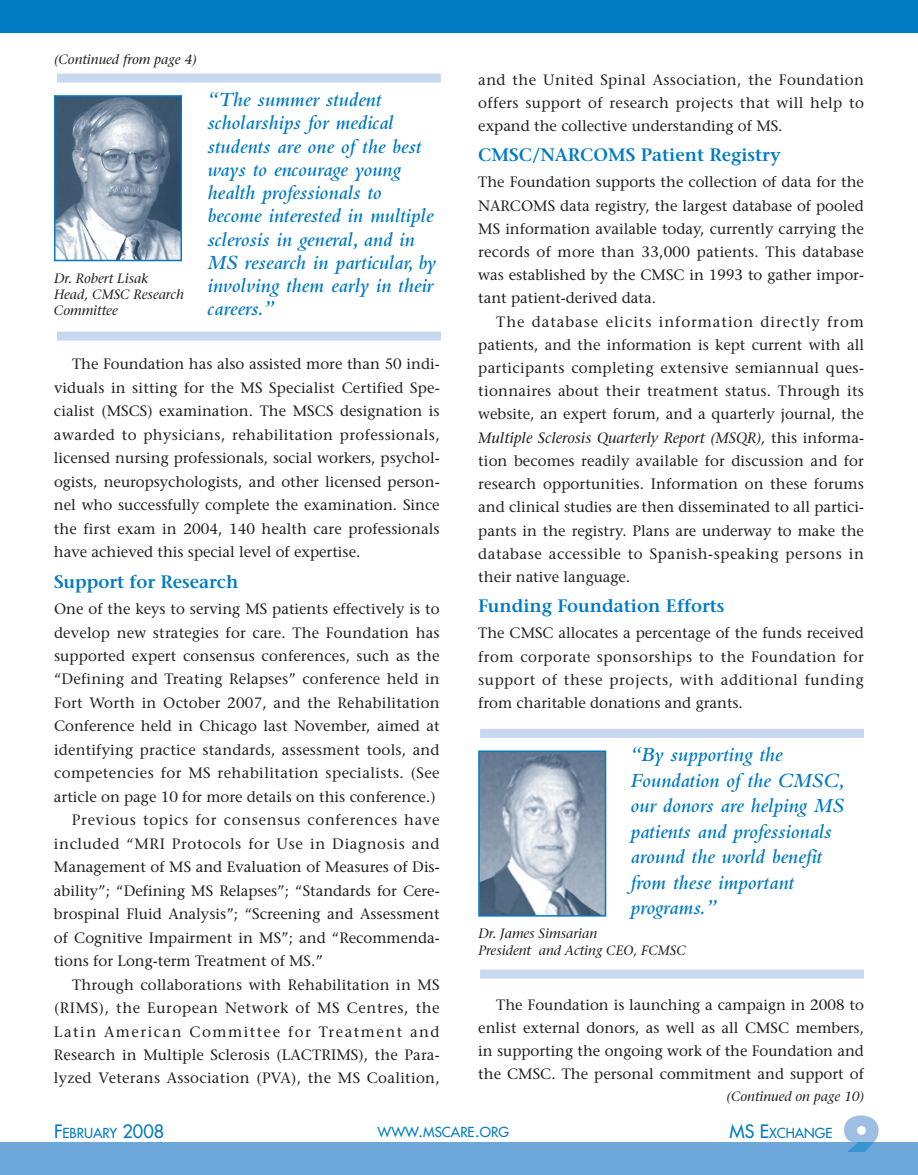
<style>
.page{position:relative;width:918px;height:1175px;background:#fff}
.page>*{position:absolute;margin:0;border:0;box-sizing:border-box;transform-origin:0 0}
.t1{font:italic 600 21px/23.2px "Bembo";color:#007bc3}
.t2{font:600 18px "Stone Serif";color:#007bc3}
.t3{font:15px/23.2px "Stone Serif";letter-spacing:.01em;color:#231f20;text-align:justify}
.t4{font:15px "Stone Serif";letter-spacing:.04em;color:#231f20}
.t5{font:15px "Stone Serif";letter-spacing:.03em;color:#231f20}
.t6{font:15px "Stone Serif";letter-spacing:.045em;color:#231f20}
.t7{font:15px "Stone Serif";letter-spacing:.1em;color:#231f20}
.t8{font:italic 13.5px/16.2px "Stone Serif";color:#231f20}
.t9{font:13.5px "Futura";color:#007bc3}
.s1{font-style:italic}
.s2{font-size:18px}
</style>
<div class="page">
<div style="left:0;top:1142px;width:918px;height:32px;background:#6ea7d9"></div>
<svg style="left:844px;top:1115px;width:35px;height:27px"></svg>
<svg style="left:847px;top:1142px;width:27px;height:10px"></svg>
<div style="left:0;top:0;width:918px;height:33px;background:#007bc3"></div>
<img style="left:57px;top:98px;width:122px;height:160px">
<div style="left:54px;top:95px;width:128px;height:166px;border:2px solid #007bc3"></div>
<div style="left:57px;top:73px;width:384px;height:9px;background:#c6d9f0"></div>
<div style="left:57px;top:331px;width:384px;height:9px;background:#c6d9f0"></div>
<img style="left:481px;top:753px;width:122px;height:160px">
<div style="left:478px;top:750px;width:128px;height:166px;border:2px solid #007bc3"></div>
<div style="left:480px;top:729px;width:384px;height:9px;background:#c6d9f0"></div>
<div style="left:480px;top:969px;width:384px;height:9px;background:#c6d9f0"></div>
<p class="t8" style="left:54px;top:53px;width:144px">(Continued from page 4)</p>
<p class="t8" style="left:54px;top:271px;width:131px">Dr. Robert Lisak<br>Head, CMSC Research<br>Committee</p>
<p class="t1" style="left:207px;top:90px;width:230px">“The summer student scholarships for medical students are one of the best ways to encourage young health professionals to become interested in multiple sclerosis in general, and in<br>MS research in particular, by involving them early in their careers.”</p>
<p class="t3" style="left:54px;top:354px;width:387px;text-indent:18px">The Foundation has also assisted more than 50 indi&shy;viduals in sitting for the MS Specialist Certified Spe&shy;cialist (MSCS) examination. The MSCS designation is awarded to physicians, rehabilitation professionals, licensed nursing professionals, social workers, psychol&shy;ogists, neuropsychologists, and other licensed person&shy;nel who successfully complete the examination. Since the first exam in 2004, 140 health care professionals have achieved this special level of expertise.</p>
<p class="t2" style="left:54px;top:574px;width:186px">Support for Research</p>
<p class="t3" style="left:54px;top:599px;width:387px">One of the keys to serving MS patients effectively is to</p>
<p class="t3" style="left:54px;top:622px;width:387px">develop new strategies for care. The Foundation has</p>
<p class="t3" style="left:54px;top:645px;width:387px">supported expert consensus conferences, such as the</p>
<p class="t3" style="left:54px;top:669px;width:387px">“Defining and Treating Relapses” conference held in</p>
<p class="t3" style="left:54px;top:692px;width:387px">Fort Worth in October 2007, and the Rehabilitation</p>
<p class="t3" style="left:54px;top:716px;width:387px">Conference held in Chicago last November, aimed at</p>
<p class="t3" style="left:54px;top:739px;width:387px">identifying practice standards, assessment tools, and</p>
<p class="t5" style="left:54px;top:767px;width:387px">competencies for MS rehabilitation specialists. (See</p>
<p class="t3" style="left:54px;top:786px;width:383px">article on page 10 for more details on this conference.)</p>
<p class="t6" style="left:72px;top:814px;width:369px">Previous topics for consensus conferences have</p>
<p class="t4" style="left:54px;top:837px;width:387px">included “MRI Protocols for Use in Diagnosis and</p>
<p class="t3" style="left:54px;top:857px;width:387px">Management of MS and Evaluation of Measures of Dis-</p>
<p class="t3" style="left:54px;top:880px;width:387px">ability”; “Defining MS Relapses”; “Standards for Cere-</p>
<p class="t3" style="left:54px;top:904px;width:387px">brospinal Fluid Analysis”; “Screening and Assessment</p>
<p class="t3" style="left:54px;top:927px;width:387px">of Cognitive Impairment in MS”; and “Recommenda-</p>
<p class="t3" style="left:54px;top:950px;width:270px">tions for Long-term Treatment of MS.”</p>
<p class="t3" style="left:72px;top:974px;width:369px">Through collaborations with Rehabilitation in MS</p>
<p class="t4" style="left:54px;top:1002px;width:387px">(RIMS), the European Network of MS Centres, the</p>
<p class="t7" style="left:54px;top:1025px;width:387px">Latin American Committee for Treatment and</p>
<p class="t3" style="left:54px;top:1044px;width:387px">Research in Multiple Sclerosis (LACTRIMS), the Para-</p>
<p class="t3" style="left:54px;top:1068px;width:387px">lyzed Veterans Association (PVA), the MS Coalition,</p>
<p class="t3" style="left:478px;top:69px;width:387px">and the United Spinal Association, the Foundation offers support of research projects that will help to expand the collective understanding of MS.</p>
<p class="t2" style="left:478px;top:148px;width:304px">CMSC/NARCOMS Patient Registry</p>
<p class="t3" style="left:478px;top:172px;width:387px">The Foundation supports the collection of data for the NARCOMS data registry, the largest database of pooled MS information available today, currently carrying the records of more than 33,000 patients. This database was established by the CMSC in 1993 to gather impor&shy;tant patient-derived data.</p>
<p class="t3" style="left:478px;top:311px;width:387px;text-indent:18px">The database elicits information directly from patients, and the information is kept current with all participants completing extensive semiannual ques&shy;tionnaires about their treatment status. Through its website, an expert forum, and a quarterly journal, the <span class="s1">Multiple Sclerosis Quarterly Report (MSQR),</span> this informa&shy;tion becomes readily available for discussion and for research opportunities. Information on these forums and clinical studies are then disseminated to all partici&shy;pants in the registry. Plans are underway to make the database accessible to Spanish-speaking persons in their native language.</p>
<p class="t2" style="left:478px;top:599px;width:248px">Funding Foundation Efforts</p>
<p class="t3" style="left:478px;top:623px;width:387px">The CMSC allocates a percentage of the funds received from corporate sponsorships to the Foundation for support of these projects, with additional funding from charitable donations and grants.</p>
<h1 class="t1" style="left:631px;top:744px;width:215px;line-height:25.5px">“By supporting the<br>Foundation of the CMSC, our donors are helping MS patients and professionals around the world benefit from these important programs.”</h1>
<p class="t8" style="left:478px;top:927px;width:209px">Dr. James Simsarian<br>President and Acting CEO, FCMSC</p>
<p class="t3" style="left:478px;top:994px;width:387px;text-indent:18px">The Foundation is launching a campaign in 2008 to enlist external donors, as well as all CMSC members, in supporting the ongoing work of the Foundation and the CMSC. The personal commitment and support of</p>
<p class="t8" style="left:727px;top:1090px;width:139px">(Continued on page 10)</p>
<p class="t9" style="left:54px;top:1126px;width:112px"><span class="s2">F</span>EBRUARY <span class="s2">2008</span></p>
<p class="t9" style="left:730px;top:1126px;width:104px"><span class="s2">MS E</span>XCHANGE</p>
<p class="t9" style="left:378px;top:1124px;width:133px">WWW<span class="s2">.</span>MSCARE<span class="s2">.</span>ORG</p>
</div>
